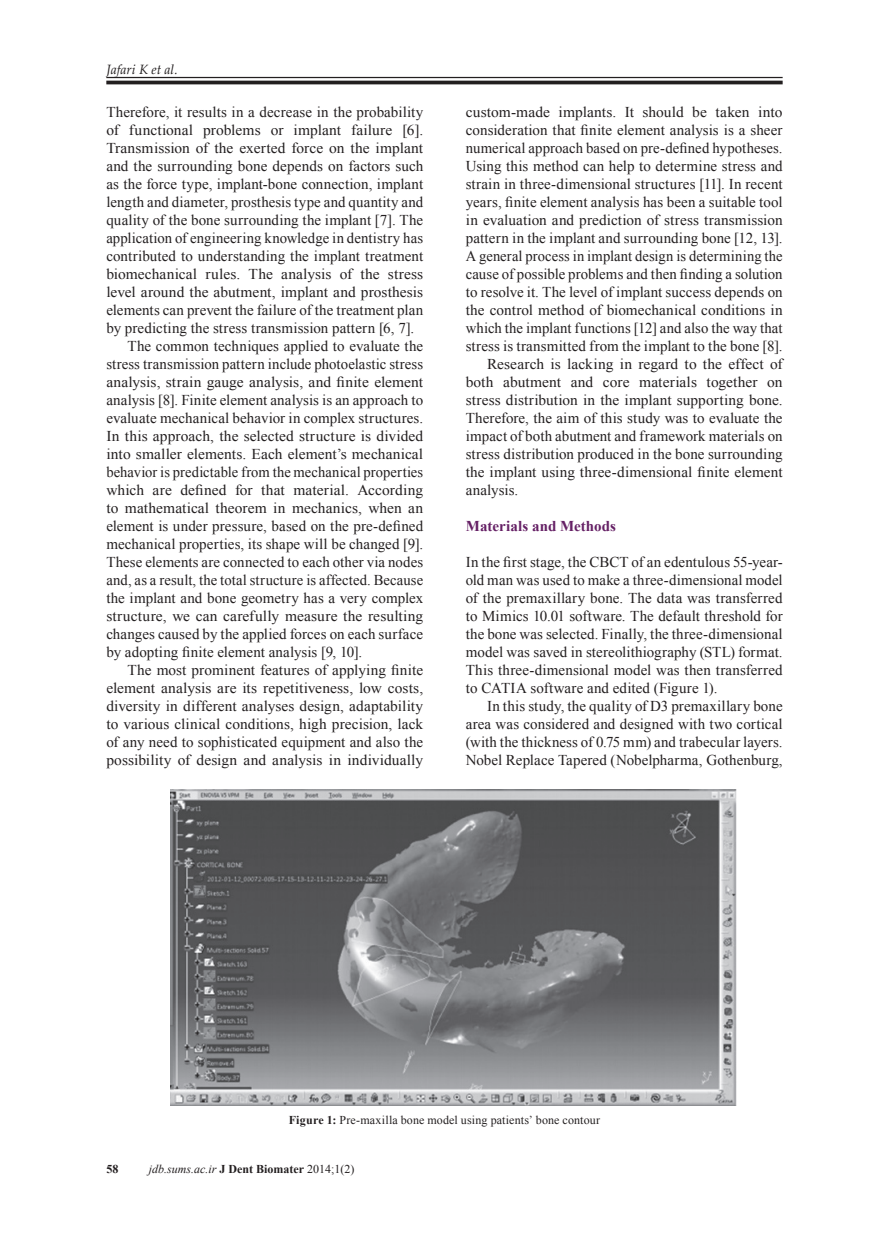
<style>
.page{position:relative;width:889px;height:1242px;background:#fff}
.page>*{position:absolute;margin:0;border:0;box-sizing:border-box;transform-origin:0 0}
.t1{font:15px/18px "Times New Roman";letter-spacing:.005em;color:#231f20;text-align:justify}
.t2{font:700 15px "Times New Roman";letter-spacing:.005em;color:#652065}
.t3{font:italic 13.5px "Palatino Linotype";color:#231f20}
.t4{font:12px "Times New Roman";letter-spacing:.015em;color:#231f20}
.t5{font:italic 12px "Times New Roman";color:#231f20}
.t6{font:700 12px "Times New Roman";color:#231f20}
.s1{font-weight:700}
.s2{font-weight:700;font-style:normal}
.s3{font-style:normal}
</style>
<div class="page">
<hr style="left:106px;top:77px;width:676px;height:1px;background:#231f20">
<hr style="left:106px;top:81px;width:676px;height:3px;background:#231f20">
<img style="left:170px;top:789px;width:566px;height:317px">
<p class="t3" style="left:106px;top:59px;width:73px">Jafari K et al.</p>
<p class="t1" style="left:106px;top:102px;width:318px">Therefore, it results in a decrease in the probability</p>
<p class="t1" style="left:106px;top:120px;width:318px">of functional problems or implant failure [6].</p>
<p class="t1" style="left:106px;top:138px;width:318px">Transmission of the exerted force on the implant</p>
<p class="t1" style="left:106px;top:156px;width:318px">and the surrounding bone depends on factors such</p>
<p class="t1" style="left:106px;top:174px;width:318px">as the force type, implant-bone connection, implant</p>
<p class="t1" style="left:106px;top:192px;width:318px">length and diameter, prosthesis type and quantity and</p>
<p class="t1" style="left:106px;top:210px;width:318px">quality of the bone surrounding the implant [7]. The</p>
<p class="t1" style="left:106px;top:228px;width:318px">application of engineering knowledge in dentistry has</p>
<p class="t1" style="left:106px;top:246px;width:318px">contributed to understanding the implant treatment</p>
<p class="t1" style="left:106px;top:264px;width:318px">biomechanical rules. The analysis of the stress</p>
<p class="t1" style="left:106px;top:282px;width:318px">level around the abutment, implant and prosthesis</p>
<p class="t1" style="left:106px;top:300px;width:318px">elements can prevent the failure of the treatment plan</p>
<p class="t1" style="left:106px;top:318px;width:309px">by predicting the stress transmission pattern [6, 7].</p>
<p class="t1" style="left:128px;top:336px;width:297px">The common techniques applied to evaluate the</p>
<p class="t1" style="left:106px;top:354px;width:318px">stress transmission pattern include photoelastic stress</p>
<p class="t1" style="left:106px;top:372px;width:318px">analysis, strain gauge analysis, and finite element</p>
<p class="t1" style="left:106px;top:390px;width:318px">analysis [8]. Finite element analysis is an approach to</p>
<p class="t1" style="left:106px;top:408px;width:318px">evaluate mechanical behavior in complex structures.</p>
<p class="t1" style="left:106px;top:426px;width:318px">In this approach, the selected structure is divided</p>
<p class="t1" style="left:106px;top:444px;width:318px">into smaller elements. Each element’s mechanical</p>
<p class="t1" style="left:106px;top:462px;width:318px">behavior is predictable from the mechanical properties</p>
<p class="t1" style="left:106px;top:480px;width:318px">which are defined for that material. According</p>
<p class="t1" style="left:106px;top:498px;width:318px">to mathematical theorem in mechanics, when an</p>
<p class="t1" style="left:106px;top:516px;width:318px">element is under pressure, based on the pre-defined</p>
<p class="t1" style="left:106px;top:534px;width:318px">mechanical properties, its shape will be changed [9].</p>
<p class="t1" style="left:106px;top:552px;width:318px">These elements are connected to each other via nodes</p>
<p class="t1" style="left:106px;top:570px;width:318px">and, as a result, the total structure is affected. Because</p>
<p class="t1" style="left:106px;top:588px;width:318px">the implant and bone geometry has a very complex</p>
<p class="t1" style="left:106px;top:606px;width:318px">structure, we can carefully measure the resulting</p>
<p class="t1" style="left:106px;top:624px;width:318px">changes caused by the applied forces on each surface</p>
<p class="t1" style="left:106px;top:642px;width:257px">by adopting finite element analysis [9, 10].</p>
<p class="t1" style="left:128px;top:660px;width:297px">The most prominent features of applying finite</p>
<p class="t1" style="left:106px;top:678px;width:318px">element analysis are its repetitiveness, low costs,</p>
<p class="t1" style="left:106px;top:696px;width:318px">diversity in different analyses design, adaptability</p>
<p class="t1" style="left:106px;top:714px;width:318px">to various clinical conditions, high precision, lack</p>
<p class="t1" style="left:106px;top:732px;width:318px">of any need to sophisticated equipment and also the</p>
<p class="t1" style="left:106px;top:750px;width:318px">possibility of design and analysis in individually</p>
<p class="t1" style="left:466px;top:102px;width:318px">custom-made implants. It should be taken into</p>
<p class="t1" style="left:466px;top:120px;width:318px">consideration that finite element analysis is a sheer</p>
<p class="t1" style="left:466px;top:138px;width:318px">numerical approach based on pre-defined hypotheses.</p>
<p class="t1" style="left:466px;top:156px;width:318px">Using this method can help to determine stress and</p>
<p class="t1" style="left:466px;top:174px;width:318px">strain in three-dimensional structures [11]. In recent</p>
<p class="t1" style="left:466px;top:192px;width:318px">years, finite element analysis has been a suitable tool</p>
<p class="t1" style="left:466px;top:210px;width:318px">in evaluation and prediction of stress transmission</p>
<p class="t1" style="left:466px;top:228px;width:318px">pattern in the implant and surrounding bone [12, 13].</p>
<p class="t1" style="left:466px;top:246px;width:318px">A general process in implant design is determining the</p>
<p class="t1" style="left:466px;top:264px;width:318px">cause of possible problems and then finding a solution</p>
<p class="t1" style="left:466px;top:282px;width:318px">to resolve it. The level of implant success depends on</p>
<p class="t1" style="left:466px;top:300px;width:318px">the control method of biomechanical conditions in</p>
<p class="t1" style="left:466px;top:318px;width:318px">which the implant functions [12] and also the way that</p>
<p class="t1" style="left:466px;top:336px;width:318px">stress is transmitted from the implant to the bone [8].</p>
<p class="t1" style="left:487px;top:354px;width:297px">Research is lacking in regard to the effect of</p>
<p class="t1" style="left:466px;top:372px;width:318px">both abutment and core materials together on</p>
<p class="t1" style="left:466px;top:390px;width:318px">stress distribution in the implant supporting bone.</p>
<p class="t1" style="left:466px;top:408px;width:318px">Therefore, the aim of this study was to evaluate the</p>
<p class="t1" style="left:466px;top:426px;width:318px">impact of both abutment and framework materials on</p>
<p class="t1" style="left:466px;top:444px;width:318px">stress distribution produced in the bone surrounding</p>
<p class="t1" style="left:466px;top:462px;width:318px">the implant using three-dimensional finite element</p>
<p class="t1" style="left:466px;top:480px;width:54px">analysis.</p>
<p class="t2" style="left:466px;top:515px;width:152px">Materials and Methods</p>
<p class="t1" style="left:466px;top:552px;width:318px">In the first stage, the CBCT of an edentulous 55-year&shy;old man was used to make a three-dimensional model of the premaxillary bone. The data was transferred to Mimics 10.01 software. The default threshold for the bone was selected. Finally, the three-dimensional model was saved in stereolithiography (STL) format.<br>This three-dimensional model was then transferred to CATIA software and edited (Figure 1).</p>
<p class="t1" style="left:466px;top:696px;width:318px;text-indent:21px">In this study, the quality of D3 premaxillary bone area was considered and designed with two cortical (with the thickness of 0.75 mm) and trabecular layers.<br>Nobel Replace Tapered (Nobelpharma, Gothenburg,</p>
<p class="t4" style="left:289px;top:1112px;width:313px"><span class="s1">Figure 1:</span> Pre-maxilla bone model using patients’ bone contour</p>
<p class="t6" style="left:106px;top:1160px;width:14px">58</p>
<p class="t5" style="left:149px;top:1160px;width:207px">jdb.sums.ac.ir <span class="s2">J Dent Biomater</span> <span class="s3">2014;1(2)</span></p>
</div>
